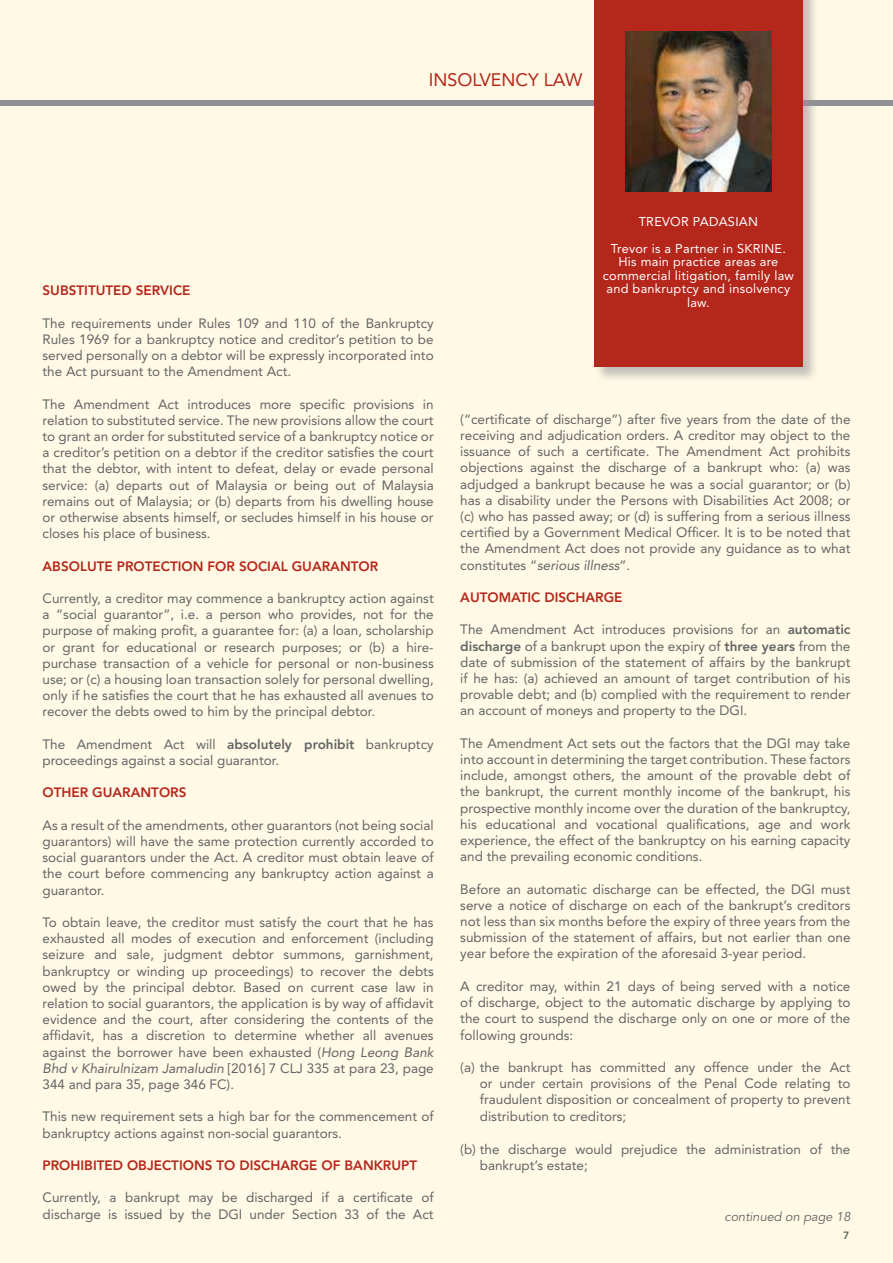
<style>
.page{position:relative;width:893px;height:1263px;background:#fff9e5}
.page>*{position:absolute;margin:0;border:0;box-sizing:border-box;transform-origin:0 0}
.t1{font:18px "Avenir";color:#b5261b}
.t2{font:13.5px/16.2px "Avenir";color:#636466;text-align:justify}
.t3{font:800 13.5px "Avenir";color:#b5261b}
.t4{font:12.75px/13.5px "Avenir";letter-spacing:.02em;color:#fff;text-align:center}
.t5{font:italic 12.75px "Avenir";color:#636466}
.t6{font:800 10.5px "Avenir";color:#636466}
.s1{font-weight:800}
.s2{font-style:italic}
</style>
<div class="page">
<div style="left:0;top:101px;width:893px;height:5px;background:#919195"></div>
<div style="left:594px;top:0;width:225px;height:383px;background:#919195;opacity:.55"></div>
<div style="left:594px;top:0;width:209px;height:366px;background:#b5261b"></div>
<img style="left:626px;top:32px;width:145px;height:160px">
<h1 class="t1" style="left:429px;top:70px;width:155px">INSOLVENCY LAW</h1>
<p class="t3" style="left:43px;top:282px;width:149px">SUBSTITUTED SERVICE</p>
<p class="t2" style="left:43px;top:315px;width:393px">The requirements under Rules 109 and 110 of the Bankruptcy Rules 1969 for a bankruptcy notice and creditor’s petition to be served personally on a debtor will be expressly incorporated into the Act pursuant to the Amendment Act.</p>
<p class="t2" style="left:43px;top:396px;width:393px">The Amendment Act introduces more specific provisions in relation to substituted service. The new provisions allow the court to grant an order for substituted service of a bankruptcy notice or a creditor’s petition on a debtor if the creditor satisfies the court that the debtor, with intent to defeat, delay or evade personal service: (a) departs out of Malaysia or being out of Malaysia remains out of Malaysia; or (b) departs from his dwelling house or otherwise absents himself, or secludes himself in his house or closes his place of business.</p>
<p class="t3" style="left:43px;top:558px;width:337px">ABSOLUTE PROTECTION FOR SOCIAL GUARANTOR</p>
<p class="t2" style="left:43px;top:590px;width:393px">Currently, a creditor may commence a bankruptcy action against a “social guarantor”, i.e. a person who provides, not for the purpose of making profit, a guarantee for: (a) a loan, scholarship or grant for educational or research purposes; or (b) a hire&shy;purchase transaction of a vehicle for personal or non-business use; or (c) a housing loan transaction solely for personal dwelling, only if he satisfies the court that he has exhausted all avenues to recover the debts owed to him by the principal debtor.</p>
<p class="t2" style="left:43px;top:736px;width:393px">The Amendment Act will <span class="s1">absolutely prohibit</span> bankruptcy proceedings against a social guarantor.</p>
<p class="t3" style="left:43px;top:785px;width:145px">OTHER GUARANTORS</p>
<p class="t2" style="left:43px;top:817px;width:393px">As a result of the amendments, other guarantors (not being social guarantors) will have the same protection currently accorded to social guarantors under the Act. A creditor must obtain leave of the court before commencing any bankruptcy action against a guarantor.</p>
<p class="t2" style="left:43px;top:914px;width:393px">To obtain leave, the creditor must satisfy the court that he has exhausted all modes of execution and enforcement (including seizure and sale, judgment debtor summons, garnishment, bankruptcy or winding up proceedings) to recover the debts owed by the principal debtor. Based on current case law in relation to social guarantors, the application is by way of affidavit evidence and the court, after considering the contents of the affidavit, has a discretion to determine whether all avenues against the borrower have been exhausted (<span class="s2">Hong Leong Bank Bhd v Khairulnizam Jamaludin</span> [2016] 7 CLJ 335 at para 23, page 344 and para 35, page 346 FC).</p>
<p class="t2" style="left:43px;top:1109px;width:393px">This new requirement sets a high bar for the commencement of bankruptcy actions against non-social guarantors.</p>
<p class="t3" style="left:43px;top:1157px;width:376px">PROHIBITED OBJECTIONS TO DISCHARGE OF BANKRUPT</p>
<p class="t2" style="left:43px;top:1190px;width:393px">Currently, a bankrupt may be discharged if a certificate of discharge is issued by the DGI under Section 33 of the Act</p>
<p class="t4" style="left:611px;top:208px;width:177px;line-height:27px">TREVOR PADASIAN<br>Trevor is a Partner in SKRINE.</p>
<p class="t4" style="left:603px;top:255px;width:193px">His main practice areas are commercial litigation, family law and bankruptcy and insolvency law.</p>
<p class="t2" style="left:460px;top:411px;width:392px">(“certificate of discharge”) after five years from the date of the receiving and adjudication orders. A creditor may object to the issuance of such a certificate. The Amendment Act prohibits objections against the discharge of a bankrupt who: (a) was adjudged a bankrupt because he was a social guarantor; or (b) has a disability under the Persons with Disabilities Act 2008; or (c) who has passed away; or (d) is suffering from a serious illness certified by a Government Medical Officer. It is to be noted that the Amendment Act does not provide any guidance as to what constitutes “<span class="s2">serious illness</span>”.</p>
<p class="t3" style="left:460px;top:589px;width:164px">AUTOMATIC DISCHARGE</p>
<p class="t2" style="left:460px;top:622px;width:392px">The Amendment Act introduces provisions for an <span class="s1">automatic discharge</span> of a bankrupt upon the expiry of <span class="s1">three years</span> from the date of submission of the statement of affairs by the bankrupt if he has: (a) achieved an amount of target contribution of his provable debt; and (b) complied with the requirement to render an account of moneys and property to the DGI.</p>
<p class="t2" style="left:460px;top:735px;width:392px">The Amendment Act sets out the factors that the DGI may take into account in determining the target contribution. These factors include, amongst others, the amount of the provable debt of the bankrupt, the current monthly income of the bankrupt, his prospective monthly income over the duration of the bankruptcy, his educational and vocational qualifications, age and work experience, the effect of the bankruptcy on his earning capacity and the prevailing economic conditions.</p>
<p class="t2" style="left:460px;top:881px;width:392px">Before an automatic discharge can be effected, the DGI must serve a notice of discharge on each of the bankrupt’s creditors not less than six months before the expiry of three years from the submission of the statement of affairs, but not earlier than one year before the expiration of the aforesaid 3-year period.</p>
<p class="t2" style="left:460px;top:978px;width:392px">A creditor may, within 21 days of being served with a notice of discharge, object to the automatic discharge by applying to the court to suspend the discharge only on one or more of the following grounds:</p>
<p class="t2" style="left:480px;top:1059px;width:372px;text-indent:-19px">(a) the bankrupt has committed any offence under the Act or under certain provisions of the Penal Code relating to fraudulent disposition or concealment of property to prevent distribution to creditors;</p>
<p class="t2" style="left:480px;top:1140px;width:372px;text-indent:-19px">(b) the discharge would prejudice the administration of the bankrupt’s estate;</p>
<p class="t5" style="left:725px;top:1209px;width:127px">continued on page 18</p>
<p class="t6" style="left:843px;top:1229px;width:8px">7</p>
</div>
